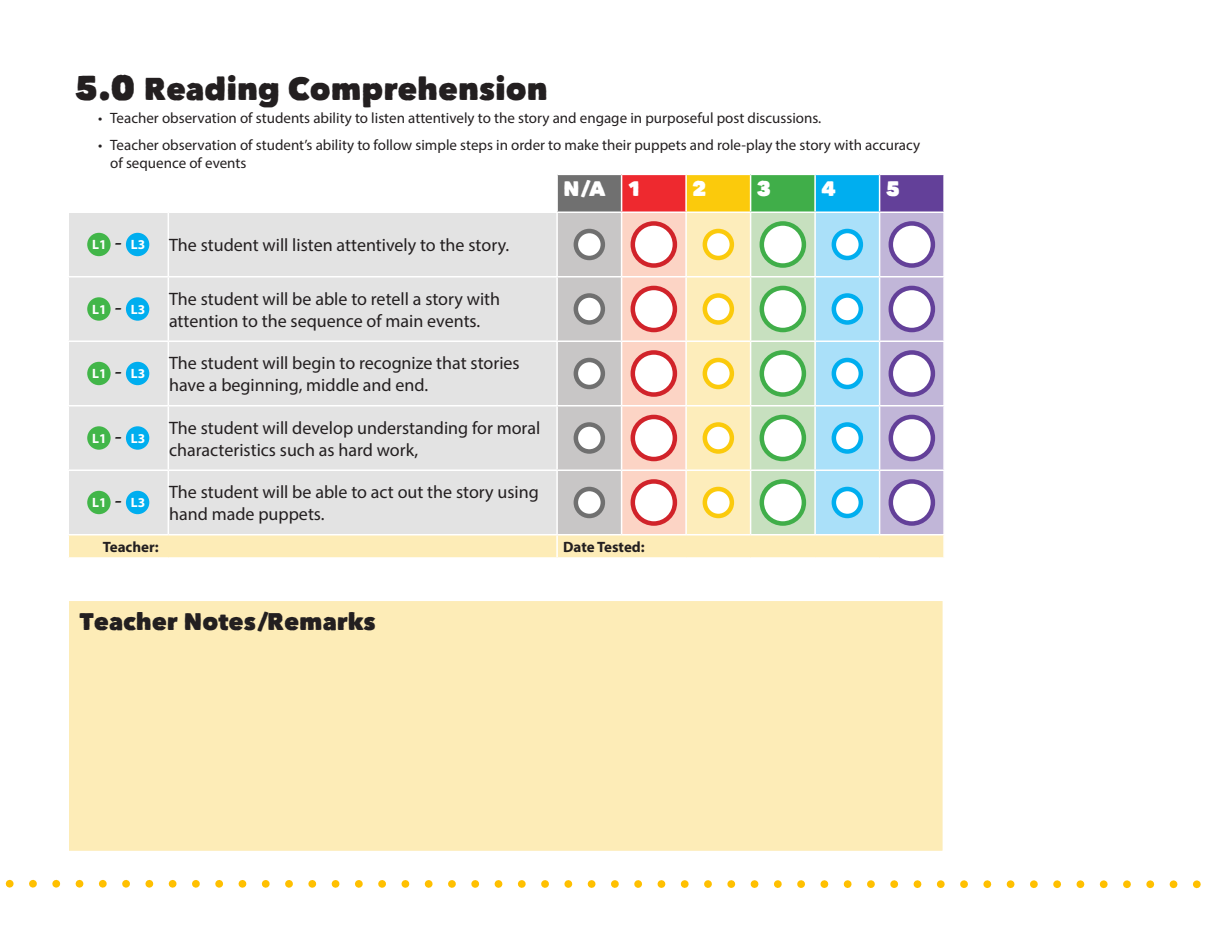
<style>
.page{position:relative;width:1215px;height:945px;background:#fff}
.page>*{position:absolute;margin:0;border:0;box-sizing:border-box;transform-origin:0 0}
.t1{font:31.5px "Matiz";color:#231f20}
.t2{font:24px "Matiz";color:#231f20}
.t3{font:21px "Matiz";color:#fff}
.t4{font:18px/21.6px "Myriad Pro";color:#231f20}
.t5{font:15px/18px "Myriad Pro";color:#231f20}
.t6{font:700 15px "Myriad Pro";color:#231f20}
.t7{font:700 13.5px "Myriad Pro";color:#fff}
.s1{font-size:34.5px}
.s2{font-family:"Minion Pro";font-size:22.5px;color:#231f20}
</style>
<div class="page">
<svg style="left:5px;top:879px;width:1196px;height:10px"></svg>
<div style="left:557px;top:174px;width:65px;height:38px;background:#707070"></div>
<div style="left:622px;top:174px;width:64px;height:38px;background:#ee292f"></div>
<div style="left:686px;top:174px;width:65px;height:38px;background:#fbca0c"></div>
<div style="left:751px;top:174px;width:64px;height:38px;background:#40ae49"></div>
<div style="left:815px;top:174px;width:65px;height:38px;background:#00aeef"></div>
<div style="left:880px;top:174px;width:64px;height:38px;background:#634099"></div>
<hr style="left:557px;top:174px;width:65px;height:1px;background:#fff">
<hr style="left:556px;top:175px;width:2px;height:37px;background:#fff">
<hr style="left:622px;top:174px;width:64px;height:1px;background:#fff">
<hr style="left:621px;top:175px;width:1px;height:37px;background:#fff">
<hr style="left:686px;top:174px;width:65px;height:1px;background:#fff">
<hr style="left:685px;top:175px;width:2px;height:37px;background:#fff">
<hr style="left:751px;top:174px;width:64px;height:1px;background:#fff">
<hr style="left:750px;top:175px;width:1px;height:37px;background:#fff">
<hr style="left:815px;top:174px;width:65px;height:1px;background:#fff">
<hr style="left:814px;top:175px;width:2px;height:37px;background:#fff">
<hr style="left:880px;top:174px;width:65px;height:1px;background:#fff">
<hr style="left:879px;top:175px;width:1px;height:37px;background:#fff">
<hr style="left:943px;top:175px;width:2px;height:37px;background:#fff">
<svg style="left:68px;top:212px;width:876px;height:346px;background:#dfdfd9"></svg>
<hr style="left:168px;top:534px;width:389px;height:2px;background:#fff">
<hr style="left:68px;top:557px;width:100px;height:2px;background:#fff">
<hr style="left:168px;top:557px;width:389px;height:2px;background:#fff">
<hr style="left:556px;top:536px;width:2px;height:21px;background:#fff">
<div style="left:87px;top:233px;width:24px;height:23px;background:#42b649;border-radius:50%"></div>
<div style="left:126px;top:233px;width:23px;height:23px;background:#00aeef;border-radius:50%"></div>
<svg style="left:576px;top:231px;width:27px;height:27px"></svg>
<div style="left:574px;top:229px;width:31px;height:31px;border:4px solid #707070;border-radius:50%"></div>
<svg style="left:633px;top:223px;width:42px;height:43px"></svg>
<div style="left:631px;top:221px;width:46px;height:47px;border:4px solid #d1232a;border-radius:50%"></div>
<svg style="left:705px;top:231px;width:27px;height:27px"></svg>
<div style="left:703px;top:229px;width:31px;height:31px;border:4px solid #fbca0c;border-radius:50%"></div>
<svg style="left:762px;top:223px;width:42px;height:43px"></svg>
<div style="left:760px;top:221px;width:46px;height:47px;border:4px solid #40ae49;border-radius:50%"></div>
<svg style="left:834px;top:231px;width:27px;height:27px"></svg>
<div style="left:832px;top:229px;width:31px;height:31px;border:4px solid #00aeef;border-radius:50%"></div>
<svg style="left:891px;top:223px;width:42px;height:43px"></svg>
<div style="left:889px;top:221px;width:46px;height:47px;border:4px solid #634099;border-radius:50%"></div>
<div style="left:87px;top:297px;width:24px;height:24px;background:#42b649;border-radius:50%"></div>
<div style="left:126px;top:297px;width:23px;height:24px;background:#00aeef;border-radius:50%"></div>
<svg style="left:576px;top:296px;width:27px;height:27px"></svg>
<div style="left:574px;top:293px;width:31px;height:32px;border:4px solid #707070;border-radius:50%"></div>
<div style="left:633px;top:288px;width:42px;height:42px;background:#fff;border-radius:50%"></div>
<div style="left:631px;top:286px;width:46px;height:46px;border:4px solid #d1232a;border-radius:50%"></div>
<svg style="left:705px;top:296px;width:27px;height:27px"></svg>
<div style="left:703px;top:293px;width:31px;height:32px;border:4px solid #fbca0c;border-radius:50%"></div>
<div style="left:762px;top:288px;width:42px;height:42px;background:#fff;border-radius:50%"></div>
<div style="left:760px;top:286px;width:46px;height:46px;border:4px solid #40ae49;border-radius:50%"></div>
<svg style="left:834px;top:296px;width:27px;height:27px"></svg>
<div style="left:832px;top:293px;width:31px;height:32px;border:4px solid #00aeef;border-radius:50%"></div>
<div style="left:891px;top:288px;width:42px;height:42px;background:#fff;border-radius:50%"></div>
<div style="left:889px;top:286px;width:46px;height:46px;border:4px solid #634099;border-radius:50%"></div>
<div style="left:87px;top:362px;width:24px;height:23px;background:#42b649;border-radius:50%"></div>
<div style="left:126px;top:362px;width:23px;height:23px;background:#00aeef;border-radius:50%"></div>
<svg style="left:576px;top:360px;width:27px;height:27px"></svg>
<div style="left:574px;top:358px;width:31px;height:31px;border:4px solid #707070;border-radius:50%"></div>
<svg style="left:633px;top:352px;width:42px;height:43px"></svg>
<div style="left:631px;top:350px;width:46px;height:47px;border:4px solid #d1232a;border-radius:50%"></div>
<svg style="left:705px;top:360px;width:27px;height:27px"></svg>
<div style="left:703px;top:358px;width:31px;height:31px;border:4px solid #fbca0c;border-radius:50%"></div>
<svg style="left:762px;top:352px;width:42px;height:43px"></svg>
<div style="left:760px;top:350px;width:46px;height:47px;border:4px solid #40ae49;border-radius:50%"></div>
<svg style="left:834px;top:360px;width:27px;height:27px"></svg>
<div style="left:832px;top:358px;width:31px;height:31px;border:4px solid #00aeef;border-radius:50%"></div>
<svg style="left:891px;top:352px;width:42px;height:43px"></svg>
<div style="left:889px;top:350px;width:46px;height:47px;border:4px solid #634099;border-radius:50%"></div>
<div style="left:87px;top:426px;width:24px;height:24px;background:#42b649;border-radius:50%"></div>
<div style="left:126px;top:426px;width:23px;height:24px;background:#00aeef;border-radius:50%"></div>
<svg style="left:576px;top:425px;width:27px;height:27px"></svg>
<div style="left:574px;top:422px;width:31px;height:32px;border:4px solid #707070;border-radius:50%"></div>
<div style="left:633px;top:417px;width:42px;height:42px;background:#fff;border-radius:50%"></div>
<div style="left:631px;top:415px;width:46px;height:46px;border:4px solid #d1232a;border-radius:50%"></div>
<svg style="left:705px;top:425px;width:27px;height:27px"></svg>
<div style="left:703px;top:422px;width:31px;height:32px;border:4px solid #fbca0c;border-radius:50%"></div>
<div style="left:762px;top:417px;width:42px;height:42px;background:#fff;border-radius:50%"></div>
<div style="left:760px;top:415px;width:46px;height:46px;border:4px solid #40ae49;border-radius:50%"></div>
<svg style="left:834px;top:425px;width:27px;height:27px"></svg>
<div style="left:832px;top:422px;width:31px;height:32px;border:4px solid #00aeef;border-radius:50%"></div>
<div style="left:891px;top:417px;width:42px;height:42px;background:#fff;border-radius:50%"></div>
<div style="left:889px;top:415px;width:46px;height:46px;border:4px solid #634099;border-radius:50%"></div>
<div style="left:87px;top:491px;width:24px;height:23px;background:#42b649;border-radius:50%"></div>
<div style="left:126px;top:491px;width:23px;height:23px;background:#00aeef;border-radius:50%"></div>
<svg style="left:576px;top:489px;width:27px;height:27px"></svg>
<div style="left:574px;top:487px;width:31px;height:31px;border:4px solid #707070;border-radius:50%"></div>
<svg style="left:633px;top:481px;width:42px;height:43px"></svg>
<div style="left:631px;top:479px;width:46px;height:47px;border:4px solid #d1232a;border-radius:50%"></div>
<svg style="left:705px;top:489px;width:27px;height:27px"></svg>
<div style="left:703px;top:487px;width:31px;height:31px;border:4px solid #fbca0c;border-radius:50%"></div>
<svg style="left:762px;top:481px;width:42px;height:43px"></svg>
<div style="left:760px;top:479px;width:46px;height:47px;border:4px solid #40ae49;border-radius:50%"></div>
<svg style="left:834px;top:489px;width:27px;height:27px"></svg>
<div style="left:832px;top:487px;width:31px;height:31px;border:4px solid #00aeef;border-radius:50%"></div>
<svg style="left:891px;top:481px;width:42px;height:43px"></svg>
<div style="left:889px;top:479px;width:46px;height:47px;border:4px solid #634099;border-radius:50%"></div>
<div style="left:68px;top:600px;width:875px;height:252px;background:#fdecb7"></div>
<div style="left:68px;top:600px;width:876px;height:252px;border:2px solid #fff"></div>
<p class="t1" style="left:74px;top:70px;width:475px"><span class="s1">5.0</span> Reading Comprehension</p>
<p class="t5" style="left:98px;top:109px;width:725px">• Teacher observation of students ability to listen attentively to the story and engage in purposeful post discussions.</p>
<p class="t5" style="left:110px;top:136px;width:811px;text-indent:-12px">• Teacher observation of student’s ability to follow simple steps in order to make their puppets and role-play the story with accuracy of sequence of events</p>
<p class="t3" style="left:563px;top:176px;width:44px">N/A</p>
<p class="t3" style="left:628px;top:176px;width:16px">1</p>
<p class="t3" style="left:692px;top:176px;width:16px">2</p>
<p class="t3" style="left:757px;top:176px;width:16px">3</p>
<p class="t3" style="left:821px;top:176px;width:16px">4</p>
<p class="t3" style="left:886px;top:176px;width:16px">5</p>
<p class="t7" style="left:92px;top:236px;width:55px">L1 <span class="s2">-</span> L3</p>
<p class="t4" style="left:169px;top:234px;width:342px">The student will listen attentively to the story.</p>
<p class="t7" style="left:92px;top:300px;width:55px">L1 <span class="s2">-</span> L3</p>
<p class="t7" style="left:92px;top:365px;width:55px">L1 <span class="s2">-</span> L3</p>
<p class="t7" style="left:92px;top:429px;width:55px">L1 <span class="s2">-</span> L3</p>
<p class="t7" style="left:92px;top:494px;width:55px">L1 <span class="s2">-</span> L3</p>
<p class="t4" style="left:169px;top:288px;width:333px">The student will be able to retell a story with attention to the sequence of main events.</p>
<p class="t4" style="left:169px;top:352px;width:352px">The student will begin to recognize that stories have a beginning, middle and end.</p>
<p class="t4" style="left:169px;top:417px;width:373px">The student will develop understanding for moral characteristics such as hard work,</p>
<p class="t4" style="left:169px;top:481px;width:371px">The student will be able to act out the story using hand made puppets.</p>
<p class="t6" style="left:103px;top:537px;width:57px">Teacher:</p>
<p class="t6" style="left:563px;top:537px;width:83px">Date Tested:</p>
<p class="t2" style="left:80px;top:606px;width:298px">Teacher Notes/Remarks</p>
</div>
